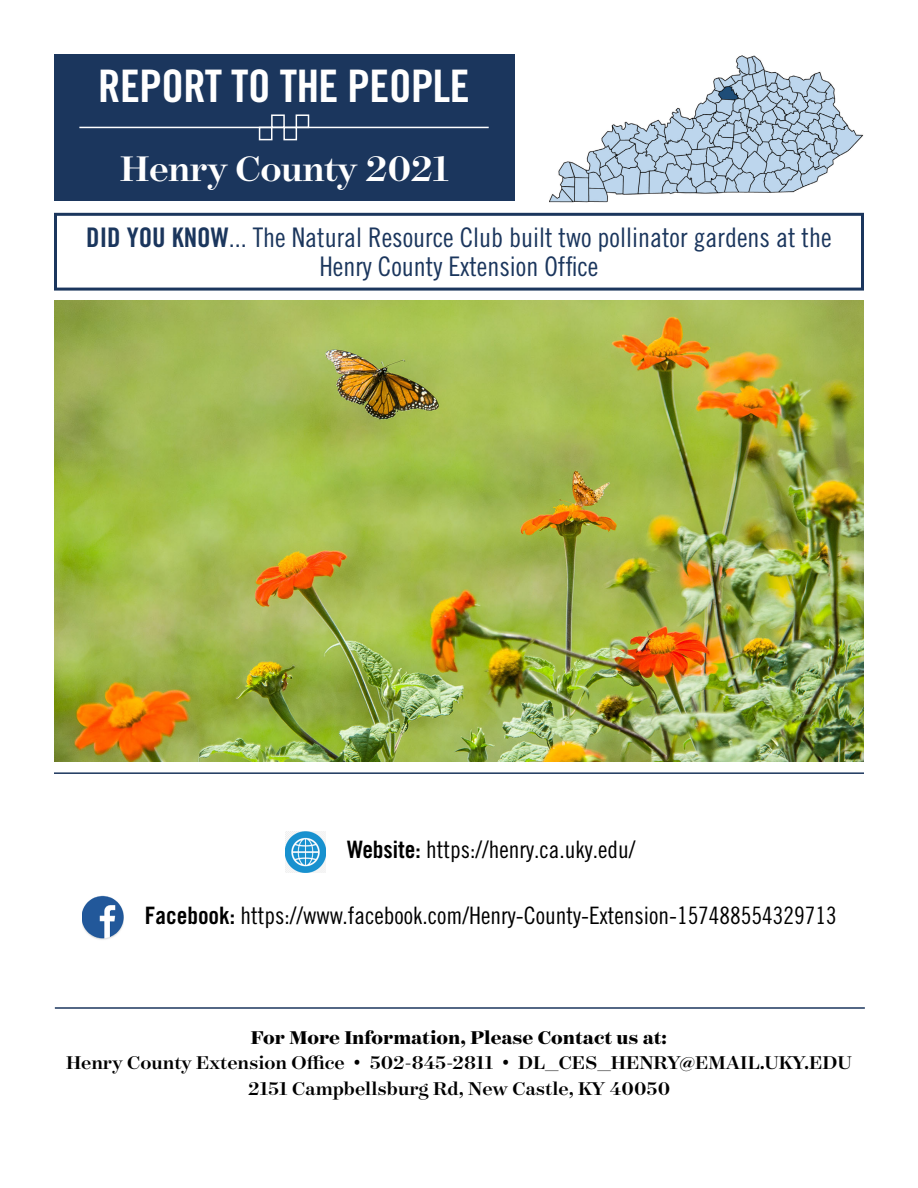
<style>
.page{position:relative;width:918px;height:1188px;background:#fff}
.page>*{position:absolute;margin:0;border:0;box-sizing:border-box;transform-origin:0 0}
.t1{font:44.85px "Trade Gothic LT Pro Bd Cn 20";letter-spacing:-.01em;color:#fff}
.t2{font:500 40.35px "Surveyor Display";letter-spacing:-.01em;color:#fff}
.t3{font:27px/28.5px "Trade Gothic LT Pro Cn 18";color:#1b365d;text-align:center}
.t4{font:24px "Trade Gothic LT Pro Cn 18";color:#000}
.t5{font:500 21px/25.2px "Surveyor Display";color:#000;text-align:center}
.t6{font:700 21px "Surveyor Display";color:#000}
.s1{font-family:"Trade Gothic LT Pro Bd Cn 20"}
</style>
<div class="page">
<div style="left:54px;top:54px;width:460px;height:147px;background:#1b365d"></div>
<div style="left:54px;top:213px;width:810px;height:78px;border:3px solid #1b365d"></div>
<hr style="left:79px;top:127px;width:410px;height:1px;background:#fff">
<div style="left:283px;top:127px;width:14px;height:13px;border:2px solid #fff"></div>
<div style="left:271px;top:114px;width:14px;height:14px;border:2px solid #fff"></div>
<div style="left:296px;top:114px;width:13px;height:14px;border:2px solid #fff"></div>
<div style="left:259px;top:127px;width:13px;height:13px;border:2px solid #fff"></div>
<hr style="left:54px;top:772px;width:810px;height:2px;background:#1b365d">
<hr style="left:55px;top:1007px;width:810px;height:2px;background:#1b365d">
<img style="left:54px;top:300px;width:810px;height:462px">
<img style="left:549px;top:55px;width:315px;height:148px">
<img style="left:285px;top:831px;width:40px;height:41px">
<img style="left:82px;top:896px;width:41px;height:44px">
<h1 class="t1" style="left:98px;top:58px;width:373px">REPORT TO THE PEOPLE</h1>
<h2 class="t2" style="left:120px;top:144px;width:330px">Henry County 2021</h2>
<p class="t3" style="left:86px;top:223px;width:747px"><span class="s1">DID YOU KNOW</span>... The Natural Resource Club built two pollinator gardens at the<br>Henry County Extension Office</p>
<p class="t4" style="left:347px;top:835px;width:290px"><span class="s1">Website:</span> https://henry.ca.uky.edu/</p>
<p class="t4" style="left:145px;top:901px;width:694px"><span class="s1">Facebook:</span> https://www.facebook.com/Henry-County-Extension-157488554329713</p>
<p class="t6" style="left:251px;top:1025px;width:418px">For More Information, Please Contact us at:</p>
<p class="t5" style="left:66px;top:1050px;width:787px">Henry County Extension Office • 502-845-2811 • DL_CES_HENRY@EMAIL.UKY.EDU<br>2151 Campbellsburg Rd, New Castle, KY 40050</p>
</div>
